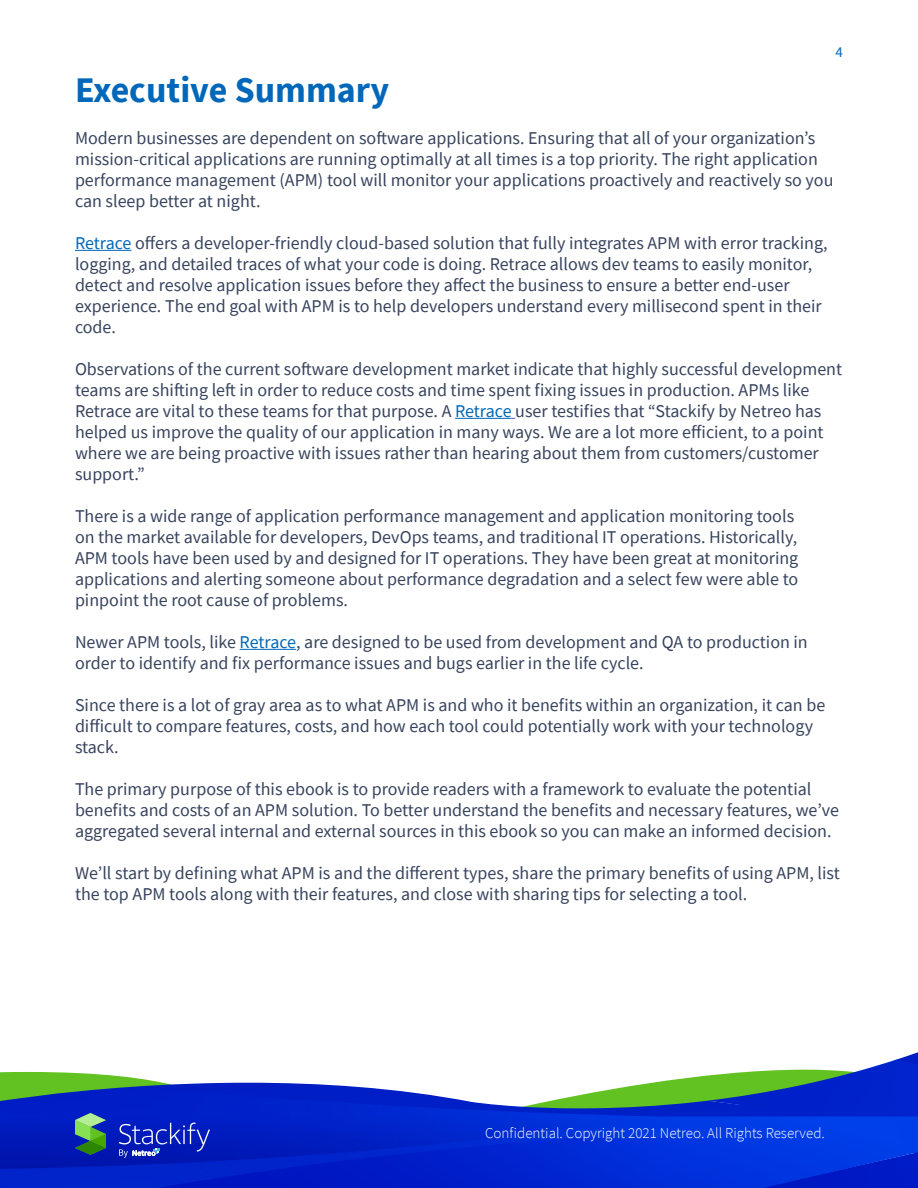
<style>
.page{position:relative;width:918px;height:1188px;background:#fff}
.page>*{position:absolute;margin:0;border:0;box-sizing:border-box;transform-origin:0 0}
.t1{font:700 36px "Source Sans Pro";color:#0067b9}
.t2{font:18px/21px "Source Sans Pro";color:#37435d}
.t3{font:300 15px "Source Sans Pro";color:#fff}
.t4{font:15px "Source Sans Pro";color:#0067b9}
.s1{color:#0067b9}
</style>
<div class="page">
<svg style="left:0;top:1072px;width:164px;height:15px"></svg>
<img style="left:895px;top:1052px;width:23px;height:8px">
<img style="left:663px;top:1060px;width:255px;height:57px">
<img style="left:131px;top:1083px;width:609px;height:34px">
<img style="left:0;top:1117px;width:918px;height:71px">
<img style="left:155px;top:1137px;width:763px;height:51px">
<img style="left:0;top:1087px;width:663px;height:82px">
<svg style="left:75px;top:1113px;width:31px;height:42px"></svg>
<svg style="left:119px;top:1122px;width:91px;height:36px;background:#263cc3"></svg>
<hr style="left:75px;top:250px;width:57px;height:1px;background:#0067b9">
<hr style="left:455px;top:418px;width:57px;height:1px;background:#0067b9">
<hr style="left:240px;top:649px;width:56px;height:1px;background:#0067b9">
<p class="t4" style="left:836px;top:42px;width:9px">4</p>
<h1 class="t1" style="left:75px;top:66px;width:316px">Executive Summary</h1>
<p class="t2" style="left:75px;top:127px;width:760px">Modern businesses are dependent on software applications. Ensuring that all of your organization’s mission-critical applications are running optimally at all times is a top priority. The right application performance management (APM) tool will monitor your applications proactively and reactively so you can sleep better at night.</p>
<p class="t2" style="left:75px;top:232px;width:754px"><span class="s1">Retrace</span> offers a developer-friendly cloud-based solution that fully integrates APM with error tracking, logging, and detailed traces of what your code is doing. Retrace allows dev teams to easily monitor, detect and resolve application issues before they affect the business to ensure a better end-user experience. The end goal with APM is to help developers understand every millisecond spent in their code.</p>
<p class="t2" style="left:75px;top:358px;width:769px">Observations of the current software development market indicate that highly successful development teams are shifting left in order to reduce costs and time spent fixing issues in production. APMs like Retrace are vital to these teams for that purpose. A <span class="s1">Retrace</span> user testifies that “Stackify by Netreo has helped us improve the quality of our application in many ways. We are a lot more efficient, to a point where we are being proactive with issues rather than hearing about them from customers/customer support.”</p>
<p class="t2" style="left:75px;top:505px;width:725px">There is a wide range of application performance management and application monitoring tools on the market available for developers, DevOps teams, and traditional IT operations. Historically, APM tools have been used by and designed for IT operations. They have been great at monitoring applications and alerting someone about performance degradation and a select few were able to pinpoint the root cause of problems.</p>
<p class="t2" style="left:75px;top:631px;width:734px">Newer APM tools, like <span class="s1">Retrace</span>, are designed to be used from development and QA to production in order to identify and fix performance issues and bugs earlier in the life cycle.</p>
<p class="t2" style="left:75px;top:694px;width:752px">Since there is a lot of gray area as to what APM is and who it benefits within an organization, it can be difficult to compare features, costs, and how each tool could potentially work with your technology stack.</p>
<p class="t2" style="left:75px;top:778px;width:766px">The primary purpose of this ebook is to provide readers with a framework to evaluate the potential benefits and costs of an APM solution. To better understand the benefits and necessary features, we’ve aggregated several internal and external sources in this ebook so you can make an informed decision.</p>
<p class="t2" style="left:75px;top:863px;width:766px">We’ll start by defining what APM is and the different types, share the primary benefits of using APM, list the top APM tools along with their features, and close with sharing tips for selecting a tool.</p>
<p class="t3" style="left:485px;top:1123px;width:341px">Confidential. Copyright 2021 Netreo. All Rights Reserved.</p>
</div>
